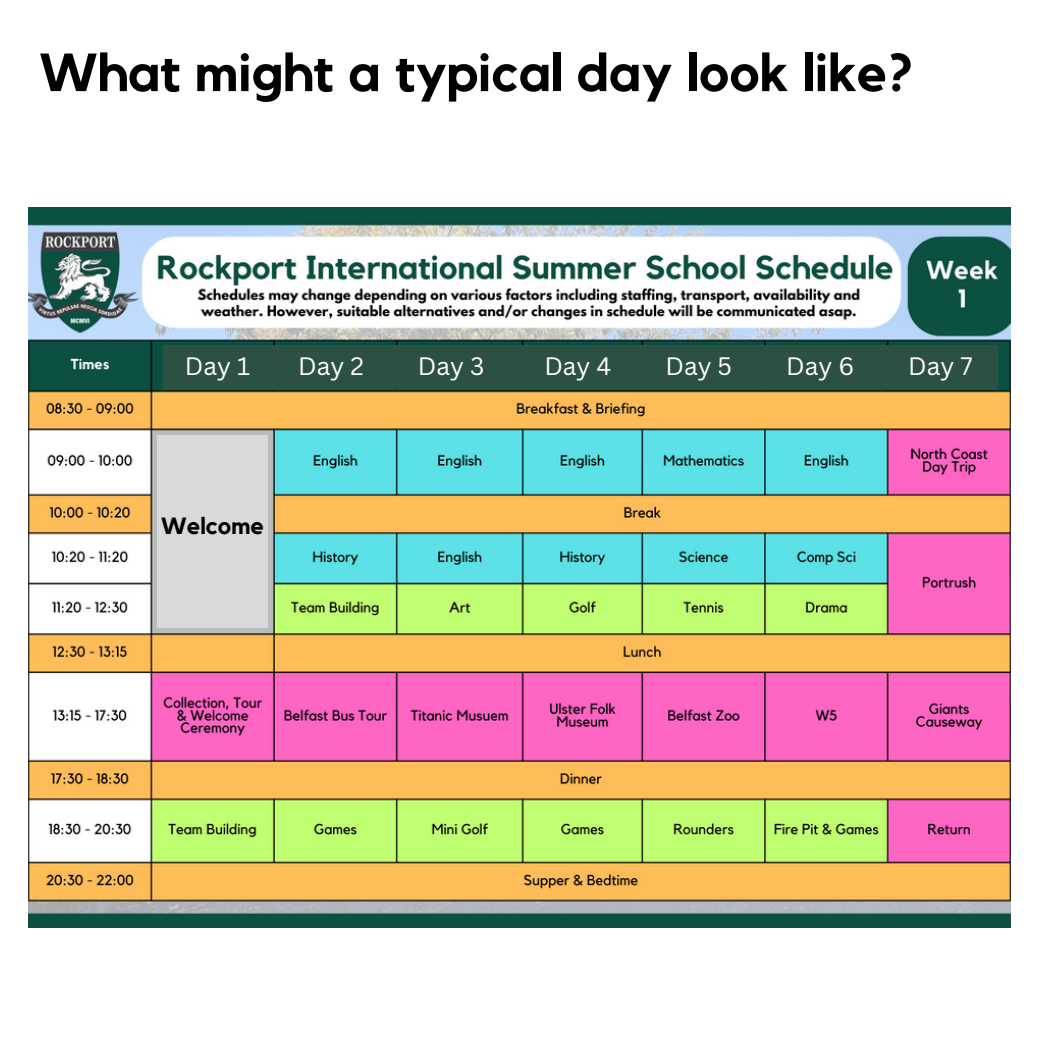
<style>
.page{position:relative;width:1042px;height:1043px;background:#fff}
.page>*{position:absolute;margin:0;border:0;box-sizing:border-box;transform-origin:0 0}
.t1{font:700 53.02px "Kollektif";color:#000}
.t2{font:24.5px "Canva Sans";color:#fff}
.t3{font:700 23.28px "Kollektif";color:#000}
</style>
<div class="page">
<img style="left:28px;top:208px;width:982px;height:719px">
<div style="left:164px;top:345px;width:833px;height:44px;background:#2c5142"></div>
<div style="left:157px;top:435px;width:111px;height:193px;background:#d9d9d9"></div>
<p class="t1" style="left:39px;top:48px;width:875px">What might a typical day look like?</p>
<p class="t2" style="left:185px;top:349px;width:67px">Day 1</p>
<p class="t2" style="left:298px;top:349px;width:67px">Day 2</p>
<p class="t2" style="left:418px;top:349px;width:68px">Day 3</p>
<p class="t2" style="left:544px;top:349px;width:68px">Day 4</p>
<p class="t2" style="left:665px;top:349px;width:68px">Day 5</p>
<p class="t2" style="left:786px;top:349px;width:69px">Day 6</p>
<p class="t2" style="left:908px;top:349px;width:66px">Day 7</p>
<p class="t3" style="left:161px;top:514px;width:105px">Welcome</p>
</div>
